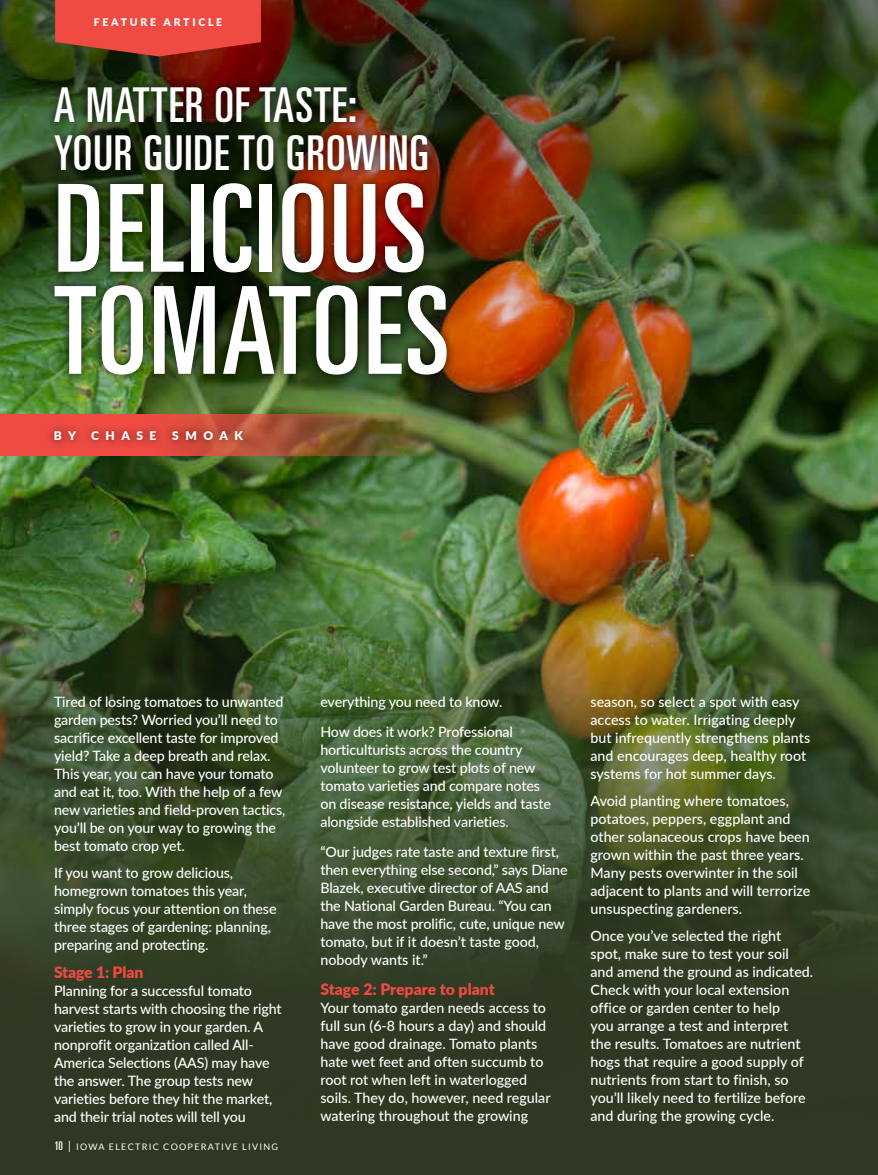
<style>
.page{position:relative;width:878px;height:1175px;background:#fff}
.page>*{position:absolute;margin:0;border:0;box-sizing:border-box;transform-origin:0 0}
.t1{font:ultra-condensed 121.5px/102px "Univers LT Std";letter-spacing:.02em;color:#fff}
.t2{font:ultra-condensed 48px/48px "Univers LT Std";letter-spacing:.02em;color:#fff}
.t3{font:900 15.75px "Lato";letter-spacing:-.005em;color:#f04b43}
.t4{font:500 14.25px/18px "Lato";letter-spacing:-.01em;color:#fff}
.t5{font:900 12px "Lato";letter-spacing:.54em;color:#fff}
.t6{font:900 10.5px "Lato";letter-spacing:.26em;color:#fff}
.t7{font:9px "Lato";letter-spacing:.14em;color:#fff}
.s1{font-family:"Univers LT Std";font-stretch:ultra-condensed;font-size:12px}
.s2{font-size:12px}
</style>
<div class="page">
<div style="left:0;top:0;width:878px;height:1174px;background:#2f3822"></div>
<img style="left:0;top:446px;width:878px;height:521px">
<img style="left:0;top:0;width:878px;height:446px">
<svg style="left:55px;top:0;width:206px;height:56px"></svg>
<svg style="left:0;top:414px;width:464px;height:42px;fill:#f04b43"></svg>
<div style="left:45px;top:77px;width:411px;height:372px;background:#000;opacity:.75"></div>
<p class="t6" style="left:94px;top:15px;width:130px">FEATURE ARTICLE</p>
<h2 class="t2" style="left:54px;top:80px;width:376px">A MATTER OF TASTE:<br>YOUR GUIDE TO GROWING</h2>
<h1 class="t1" style="left:54px;top:177px;width:397px">DELICIOUS<br>TOMATOES</h1>
<p class="t5" style="left:54px;top:427px;width:24px">B Y</p>
<p class="t5" style="left:91px;top:427px;width:67px">CHASE</p>
<p class="t5" style="left:172px;top:427px;width:72px">SMOAK</p>
<p class="t4" style="left:54px;top:692px;width:233px">Tired of losing tomatoes to unwanted garden pests? Worried you’ll need to sacrifice excellent taste for improved yield? Take a deep breath and relax.<br>This year, you can have your tomato and eat it, too. With the help of a few new varieties and field-proven tactics, you’ll be on your way to growing the best tomato crop yet.</p>
<p class="t4" style="left:54px;top:863px;width:224px">If you want to grow delicious, homegrown tomatoes this year, simply focus your attention on these three stages of gardening: planning, preparing and protecting.</p>
<p class="t3" style="left:54px;top:960px;width:91px">Stage 1: Plan</p>
<p class="t4" style="left:54px;top:980px;width:229px">Planning for a successful tomato harvest starts with choosing the right varieties to grow in your garden. A nonprofit organization called All-America Selections (AAS) may have the answer. The group tests new varieties before they hit the market, and their trial notes will tell you</p>
<p class="t7" style="left:55px;top:1141px;width:225px"><span class="s1">10</span> <span class="s2">|</span> IOWA ELECTRIC COOPERATIVE LIVING</p>
<p class="t4" style="left:320px;top:686px;width:194px;line-height:29.8px">everything you need to know.<br>How does it work? Professional</p>
<p class="t4" style="left:320px;top:740px;width:232px">horticulturists across the country volunteer to grow test plots of new tomato varieties and compare notes on disease resistance, yields and taste alongside established varieties.</p>
<p class="t4" style="left:320px;top:842px;width:249px">“Our judges rate taste and texture first, then everything else second,” says Diane Blazek, executive director of AAS and the National Garden Bureau. “You can have the most prolific, cute, unique new tomato, but if it doesn’t taste good, nobody wants it.”</p>
<p class="t3" style="left:320px;top:977px;width:176px">Stage 2: Prepare to plant</p>
<p class="t4" style="left:320px;top:998px;width:232px">Your tomato garden needs access to full sun (6-8 hours a day) and should have good drainage. Tomato plants hate wet feet and often succumb to root rot when left in waterlogged soils. They do, however, need regular watering throughout the growing</p>
<p class="t4" style="left:590px;top:692px;width:221px">season, so select a spot with easy access to water. Irrigating deeply but infrequently strengthens plants and encourages deep, healthy root systems for hot summer days.</p>
<p class="t4" style="left:590px;top:791px;width:221px">Avoid planting where tomatoes, potatoes, peppers, eggplant and other solanaceous crops have been grown within the past three years.<br>Many pests overwinter in the soil adjacent to plants and will terrorize unsuspecting gardeners.</p>
<p class="t4" style="left:590px;top:926px;width:224px">Once you’ve selected the right spot, make sure to test your soil and amend the ground as indicated.<br>Check with your local extension office or garden center to help<br>you arrange a test and interpret<br>the results. Tomatoes are nutrient hogs that require a good supply of nutrients from start to finish, so you’ll likely need to fertilize before and during the growing cycle.</p>
</div>
